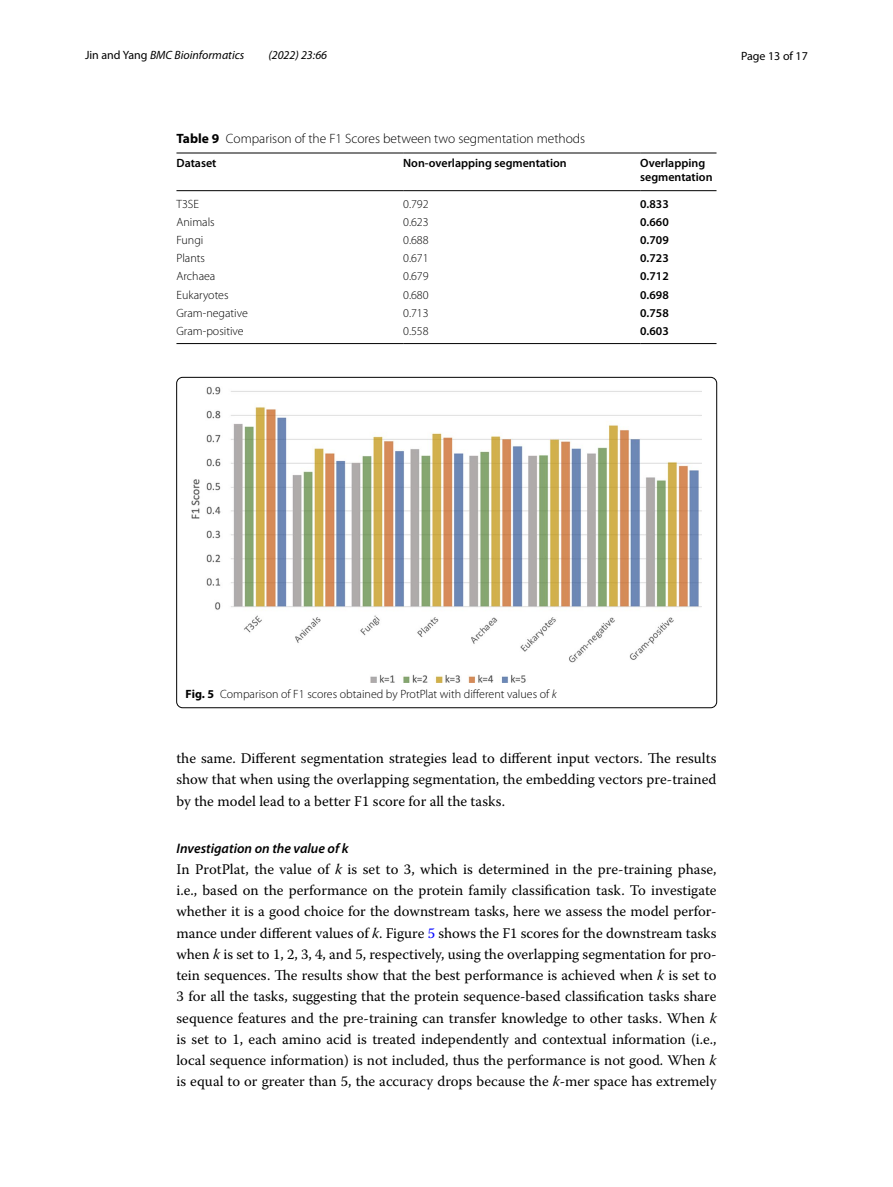
<style>
.page{position:relative;width:893px;height:1187px;background:#fff}
.page>*{position:absolute;margin:0;border:0;box-sizing:border-box;transform-origin:0 0}
.t1{font:14.7px/21.3px "Warnock Pro";color:#000;text-align:justify}
.t2{font:italic 600 13.8px "Myriad Pro";color:#000}
.t3{font:300 13.5px "Myriad Pro";color:#000}
.t4{font:300 12px "Myriad Pro";color:#000}
.t5{font:600 12px/13.5px "Myriad Pro";color:#000}
.t6{font:italic 12px "Myriad Pro";color:#000}
.t7{font:12px "Myriad Pro";color:#000}
.s1{font-style:normal}
.s2{font-weight:700}
.s3{font-style:italic}
.s4{color:#00f}
</style>
<div class="page">
<hr style="left:176px;top:153px;width:227px;height:1px;background:#000">
<hr style="left:176px;top:190px;width:227px;height:1px;background:#000">
<hr style="left:403px;top:153px;width:237px;height:1px;background:#000">
<hr style="left:403px;top:190px;width:237px;height:1px;background:#000">
<hr style="left:640px;top:153px;width:76px;height:1px;background:#000">
<hr style="left:640px;top:190px;width:76px;height:1px;background:#000">
<hr style="left:176px;top:343px;width:227px;height:1px;background:#000">
<hr style="left:403px;top:343px;width:237px;height:1px;background:#000">
<hr style="left:640px;top:343px;width:76px;height:1px;background:#000">
<img style="left:191px;top:386px;width:511px;height:296px">
<p class="t6" style="left:85px;top:48px;width:161px"><span class="s1">Jin and Yang</span> BMC Bioinformatics</p>
<p class="t6" style="left:268px;top:48px;width:60px">(2022) 23:66</p>
<p class="t7" style="left:741px;top:48px;width:68px">Page 13 of 17</p>
<p class="t3" style="left:176px;top:131px;width:410px"><span class="s2">Table 9</span> Comparison of the F1 Scores between two segmentation methods</p>
<p class="t5" style="left:176px;top:156px;width:41px">Dataset</p>
<p class="t5" style="left:403px;top:156px;width:165px">Non-overlapping segmentation</p>
<p class="t5" style="left:640px;top:156px;width:74px">Overlapping segmentation</p>
<p class="t4" style="left:176px;top:197px;width:24px">T3SE</p>
<p class="t4" style="left:403px;top:197px;width:27px">0.792</p>
<p class="t5" style="left:640px;top:197px;width:30px">0.833</p>
<p class="t4" style="left:176px;top:215px;width:40px">Animals</p>
<p class="t4" style="left:403px;top:215px;width:27px">0.623</p>
<p class="t5" style="left:640px;top:215px;width:30px">0.660</p>
<p class="t4" style="left:176px;top:233px;width:28px">Fungi</p>
<p class="t4" style="left:403px;top:233px;width:27px">0.688</p>
<p class="t5" style="left:640px;top:233px;width:30px">0.709</p>
<p class="t4" style="left:176px;top:252px;width:30px">Plants</p>
<p class="t4" style="left:403px;top:252px;width:27px">0.671</p>
<p class="t5" style="left:640px;top:251px;width:30px">0.723</p>
<p class="t4" style="left:176px;top:270px;width:40px">Archaea</p>
<p class="t4" style="left:403px;top:270px;width:27px">0.679</p>
<p class="t5" style="left:640px;top:269px;width:30px">0.712</p>
<p class="t4" style="left:176px;top:288px;width:54px">Eukaryotes</p>
<p class="t4" style="left:403px;top:288px;width:27px">0.680</p>
<p class="t5" style="left:640px;top:287px;width:30px">0.698</p>
<p class="t4" style="left:176px;top:306px;width:73px">Gram-negative</p>
<p class="t4" style="left:403px;top:306px;width:27px">0.713</p>
<p class="t5" style="left:640px;top:306px;width:30px">0.758</p>
<p class="t4" style="left:176px;top:324px;width:69px">Gram-positive</p>
<p class="t4" style="left:403px;top:324px;width:27px">0.558</p>
<p class="t5" style="left:640px;top:324px;width:30px">0.603</p>
<p class="t4" style="left:186px;top:687px;width:373px"><span class="s2">Fig. 5</span> Comparison of F1 scores obtained by ProtPlat with different values of <span class="s3">k</span></p>
<p class="t1" style="left:176px;top:747px;width:541px">the same. Different segmentation strategies lead to different input vectors. The results show that when using the overlapping segmentation, the embedding vectors pre-trained by the model lead to a better F1 score for all the tasks.</p>
<p class="t2" style="left:176px;top:839px;width:174px">Investigation on the value of k</p>
<p class="t1" style="left:176px;top:858px;width:542px">In ProtPlat, the value of <span class="s3">k</span> is set to 3, which is determined in the pre-training phase, i.e., based on the performance on the protein family classification task. To investigate whether it is a good choice for the downstream tasks, here we assess the model perfor&shy;mance under different values of <span class="s3">k</span>. Figure <span class="s4">5</span> shows the F1 scores for the downstream tasks when <span class="s3">k</span> is set to 1, 2, 3, 4, and 5, respectively, using the overlapping segmentation for pro&shy;tein sequences. The results show that the best performance is achieved when <span class="s3">k</span> is set to 3 for all the tasks, suggesting that the protein sequence-based classification tasks share sequence features and the pre-training can transfer knowledge to other tasks. When <span class="s3">k </span>is set to 1, each amino acid is treated independently and contextual information (i.e., local sequence information) is not included, thus the performance is not good. When <span class="s3">k </span>is equal to or greater than 5, the accuracy drops because the <span class="s3">k</span>-mer space has extremely</p>
</div>
